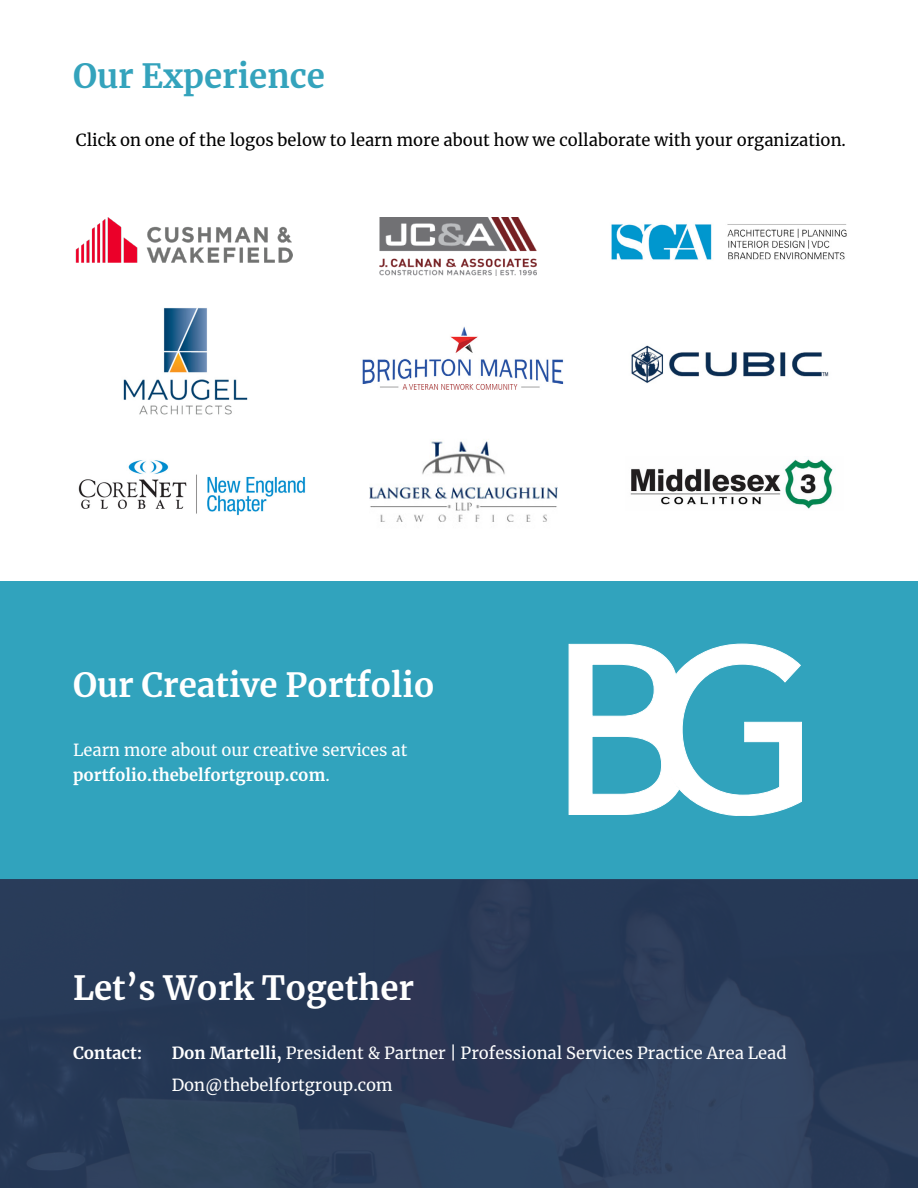
<style>
.page{position:relative;width:918px;height:1188px;background:#fff}
.page>*{position:absolute;margin:0;border:0;box-sizing:border-box;transform-origin:0 0}
.t1{font:700 33px "Merriweather";color:#fff}
.t2{font:700 33px "Merriweather";color:#34a3bc}
.t3{font:16.5px/25.5px "Merriweather";color:#fff}
.t4{font:16.5px "Merriweather";color:#000101}
.t5{font:700 16.5px "Merriweather";color:#fff}
.s1{font-weight:700}
</style>
<div class="page">
<div style="left:0;top:581px;width:918px;height:299px;background:#31a3bd"></div>
<div style="left:0;top:880px;width:918px;height:308px;background:#263a5a"></div>
<svg style="left:569px;top:644px;width:233px;height:172px"></svg>
<div style="left:643px;top:716px;width:26px;height:13px;background:#fff"></div>
<div style="left:661px;top:677px;width:26px;height:13px;background:#fff"></div>
<img style="left:76px;top:217px;width:216px;height:45px">
<img style="left:379px;top:217px;width:157px;height:59px">
<img style="left:611px;top:224px;width:236px;height:36px">
<img style="left:78px;top:460px;width:228px;height:55px">
<img style="left:369px;top:441px;width:188px;height:81px">
<img style="left:630px;top:459px;width:203px;height:50px">
<img style="left:123px;top:308px;width:125px;height:107px">
<img style="left:362px;top:326px;width:202px;height:64px">
<img style="left:631px;top:345px;width:198px;height:38px">
<h1 class="t2" style="left:73px;top:53px;width:254px">Our Experience</h1>
<p class="t4" style="left:76px;top:128px;width:772px">Click on one of the logos below to learn more about how we collaborate with your organization.</p>
<h1 class="t1" style="left:73px;top:663px;width:363px">Our Creative Portfolio</h1>
<p class="t3" style="left:73px;top:737px;width:336px">Learn more about our creative services at <span class="s1">portfolio.thebelfortgroup.com</span>.</p>
<h1 class="t1" style="left:73px;top:965px;width:342px">Let’s Work Together</h1>
<p class="t3" style="left:172px;top:1037px;width:617px;line-height:31.5px"><span class="s1">Don Martelli,</span> President &amp; Partner | Professional Services Practice Area Lead<br>Don@thebelfortgroup.com</p>
<p class="t5" style="left:73px;top:1041px;width:71px">Contact:</p>
</div>
